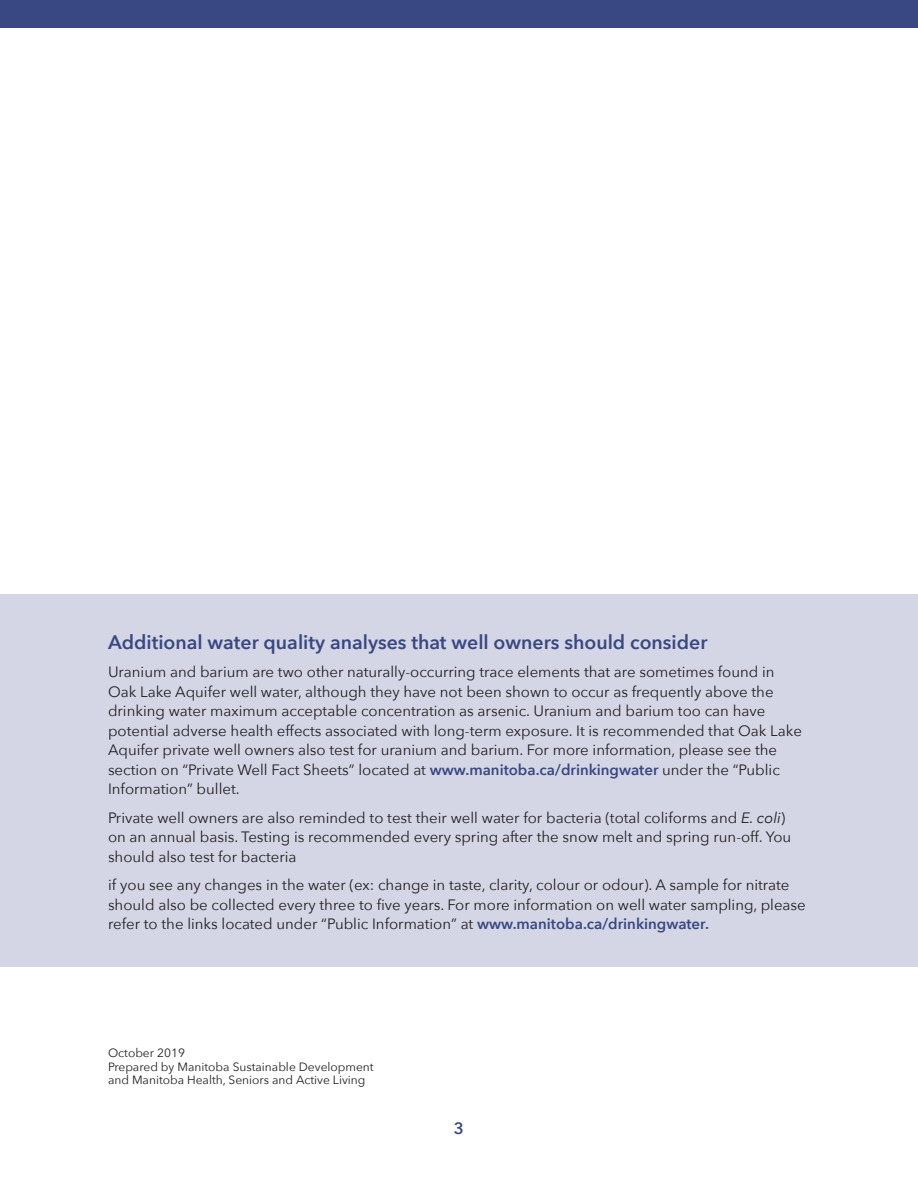
<style>
.page{position:relative;width:918px;height:1188px;background:#fff}
.page>*{position:absolute;margin:0;border:0;box-sizing:border-box;transform-origin:0 0}
.Heading_1{font:600 19.5px "Avenir Next";color:#394882}
.t1{font:600 16.5px "Avenir Next";color:#394882}
.Text{font:15px/19.5px "Avenir Next";color:#231f20}
.Text-2{font:12px/13.5px "Avenir Next";color:#231f20}
.s1{font-weight:600;color:#394882}
.s2{font-style:italic}
</style>
<div class="page">
<div style="left:0;top:0;width:918px;height:28px;background:#394882"></div>
<div style="left:0;top:594px;width:918px;height:373px;background:#d4d6e6"></div>
<h1 class="Heading_1" style="left:108px;top:625px;width:601px">Additional water quality analyses that well owners should consider</h1>
<p class="Text" style="left:108px;top:662px;width:695px">Uranium and barium are two other naturally-occurring trace elements that are sometimes found in Oak Lake Aquifer well water, although they have not been shown to occur as frequently above the drinking water maximum acceptable concentration as arsenic. Uranium and barium too can have potential adverse health effects associated with long-term exposure. It is recommended that Oak Lake Aquifer private well owners also test for uranium and barium. For more information, please see the section on “Private Well Fact Sheets” located at <span class="s1">www.manitoba.ca/drinkingwater</span> under the “Public Information” bullet.</p>
<p class="Text" style="left:108px;top:807px;width:685px">Private well owners are also reminded to test their well water for bacteria (total coliforms and <span class="s2">E. coli</span>) on an annual basis. Testing is recommended every spring after the snow melt and spring run-off. You should also test for bacteria</p>
<p class="Text" style="left:108px;top:875px;width:699px">if you see any changes in the water (ex: change in taste, clarity, colour or odour). A sample for nitrate should also be collected every three to five years. For more information on well water sampling, please refer to the links located under “Public Information” at <span class="s1">www.manitoba.ca/drinkingwater.</span></p>
<p class="Text-2" style="left:108px;top:1046px;width:79px">October 2019</p>
<p class="Text-2" style="left:108px;top:1059px;width:267px">Prepared by Manitoba Sustainable Development and Manitoba Health, Seniors and Active Living</p>
<p class="t1" style="left:454px;top:1114px;width:12px">3</p>
</div>
